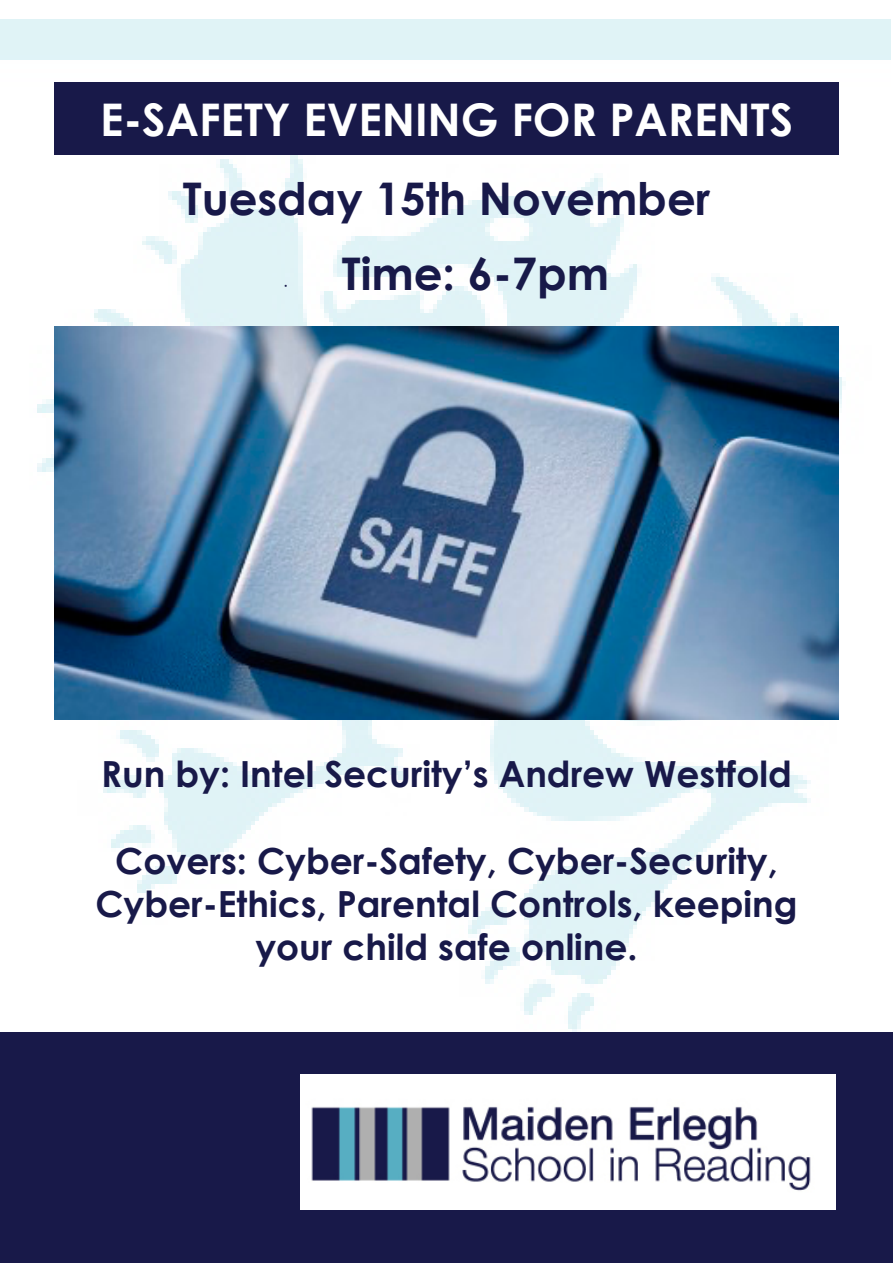
<style>
.page{position:relative;width:893px;height:1263px;background:#fff}
.page>*{position:absolute;margin:0;border:0;box-sizing:border-box;transform-origin:0 0}
.t1{font:700 45px "Century Gothic";color:#181949}
.t2{font:700 45px "Century Gothic";color:#fff}
.t3{font:700 36px/43.2px "Century Gothic";color:#181949;text-align:center}
.t4{font:18px "Minion Pro";color:#181949}
</style>
<div class="page">
<img style="left:0;top:19px;width:890px;height:1013px">
<div style="left:835px;top:984px;width:55px;height:65px;background:#fff"></div>
<div style="left:0;top:1032px;width:893px;height:231px;background:#181949"></div>
<img style="left:301px;top:1075px;width:534px;height:134px">
<div style="left:54px;top:82px;width:785px;height:73px;background:#181949"></div>
<img style="left:54px;top:327px;width:785px;height:392px">
<p class="t2" style="left:100px;top:91px;width:695px">E-SAFETY EVENING FOR PARENTS</p>
<p class="t1" style="left:183px;top:170px;width:529px">Tuesday 15th November</p>
<p class="t4" style="left:284px;top:273px;width:6px">·</p>
<p class="t1" style="left:342px;top:246px;width:269px">Time: 6-7pm</p>
<p class="t3" style="left:101px;top:752px;width:692px">Run by: Intel Security’s Andrew Westfold</p>
<p class="t3" style="left:115px;top:838px;width:664px">Covers: Cyber-Safety, Cyber-Security,</p>
<p class="t3" style="left:95px;top:881px;width:703px">Cyber-Ethics, Parental Controls, keeping your child safe online.</p>
</div>
